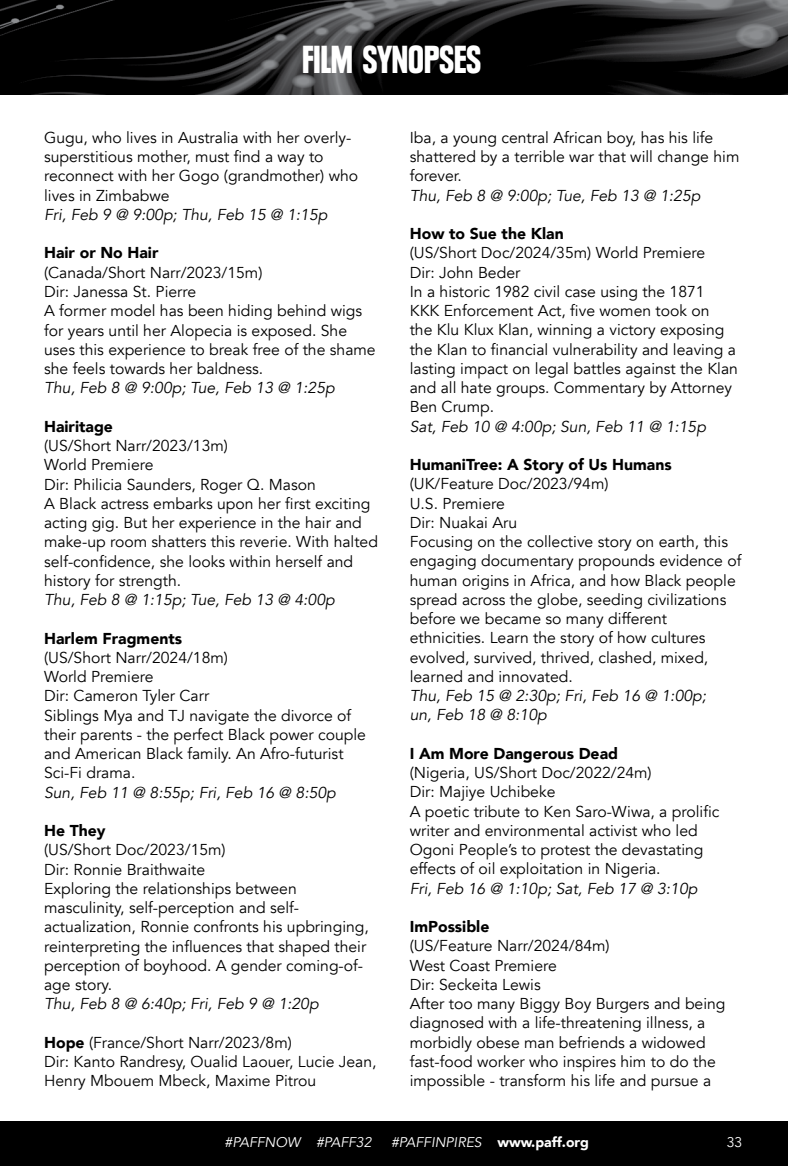
<style>
.page{position:relative;width:788px;height:1166px;background:#fff}
.page>*{position:absolute;margin:0;border:0;box-sizing:border-box;transform-origin:0 0}
.t1{font:900 condensed 38.5px "Plak";letter-spacing:-.01em;color:#fff}
.t2{font:15.75px/19.2px "Avenir";color:#000}
.t3{font:italic 15.75px/19.2px "Avenir";color:#000}
.t4{font:900 15.75px "Avenir";color:#000}
.t5{font:italic 14px "Avenir";color:#fff}
.t6{font:14px "Avenir";color:#fff}
.s1{font-weight:900}
.s2{font-weight:900;font-style:normal}
</style>
<div class="page">
<div style="left:0;top:1121px;width:788px;height:45px;background:#000"></div>
<img style="left:0;top:0;width:788px;height:94px">
<h1 class="t1" style="left:302px;top:37px;width:180px">FILM SYNOPSES</h1>
<p class="t2" style="left:44px;top:128px;width:315px">Gugu, who lives in Australia with her overly&shy;superstitious mother, must find a way to reconnect with her Gogo (grandmother) who lives in Zimbabwe</p>
<p class="t3" style="left:44px;top:205px;width:285px">Fri, Feb 9 @ 9:00p; Thu, Feb 15 @ 1:15p</p>
<p class="t4" style="left:44px;top:239px;width:116px">Hair or No Hair</p>
<p class="t2" style="left:44px;top:263px;width:333px">(Canada/Short Narr/2023/15m)<br>Dir: Janessa St. Pierre<br>A former model has been hiding behind wigs for years until her Alopecia is exposed. She uses this experience to break free of the shame she feels towards her baldness.</p>
<p class="t3" style="left:44px;top:378px;width:292px">Thu, Feb 8 @ 9:00p; Tue, Feb 13 @ 1:25p</p>
<p class="t4" style="left:44px;top:413px;width:70px">Hairitage</p>
<p class="t2" style="left:44px;top:436px;width:335px">(US/Short Narr/2023/13m)<br>World Premiere<br>Dir: Philicia Saunders, Roger Q. Mason<br>A Black actress embarks upon her first exciting acting gig. But her experience in the hair and make-up room shatters this reverie. With halted self-confidence, she looks within herself and history for strength.</p>
<p class="t3" style="left:44px;top:590px;width:292px">Thu, Feb 8 @ 1:15p; Tue, Feb 13 @ 4:00p</p>
<p class="t4" style="left:44px;top:624px;width:139px">Harlem Fragments</p>
<p class="t2" style="left:44px;top:648px;width:323px">(US/Short Narr/2024/18m)<br>World Premiere<br>Dir: Cameron Tyler Carr<br>Siblings Mya and TJ navigate the divorce of their parents - the perfect Black power couple and American Black family. An Afro-futurist<br>Sci-Fi drama.</p>
<p class="t3" style="left:44px;top:783px;width:293px">Sun, Feb 11 @ 8:55p; Fri, Feb 16 @ 8:50p</p>
<p class="t4" style="left:44px;top:817px;width:63px">He They</p>
<p class="t2" style="left:44px;top:840px;width:326px">(US/Short Doc/2023/15m)<br>Dir: Ronnie Braithwaite<br>Exploring the relationships between masculinity, self-perception and self&shy;actualization, Ronnie confronts his upbringing, reinterpreting the influences that shaped their perception of boyhood. A gender coming-of&shy;age story.</p>
<p class="t3" style="left:44px;top:994px;width:276px">Thu, Feb 8 @ 6:40p; Fri, Feb 9 @ 1:20p</p>
<p class="t2" style="left:44px;top:1033px;width:334px"><span class="s1">Hope</span> (France/Short Narr/2023/8m)<br>Dir: Kanto Randresy, Oualid Laouer, Lucie Jean,<br>Henry Mbouem Mbeck, Maxime Pitrou</p>
<p class="t2" style="left:410px;top:128px;width:331px">Iba, a young central African boy, has his life shattered by a terrible war that will change him forever.</p>
<p class="t3" style="left:410px;top:186px;width:292px">Thu, Feb 8 @ 9:00p; Tue, Feb 13 @ 1:25p</p>
<p class="t4" style="left:410px;top:220px;width:155px">How to Sue the Klan</p>
<p class="t2" style="left:410px;top:243px;width:330px">(US/Short Doc/2024/35m) World Premiere<br>Dir: John Beder<br>In a historic 1982 civil case using the 1871<br>KKK Enforcement Act, five women took on<br>the Klu Klux Klan, winning a victory exposing the Klan to financial vulnerability and leaving a lasting impact on legal battles against the Klan and all hate groups. Commentary by Attorney Ben Crump.</p>
<p class="t3" style="left:410px;top:417px;width:298px">Sat, Feb 10 @ 4:00p; Sun, Feb 11 @ 1:15p</p>
<p class="t4" style="left:410px;top:451px;width:263px">HumaniTree: A Story of Us Humans</p>
<p class="t2" style="left:410px;top:474px;width:333px">(UK/Feature Doc/2023/94m)<br>U.S. Premiere<br>Dir: Nuakai Aru<br>Focusing on the collective story on earth, this engaging documentary propounds evidence of human origins in Africa, and how Black people spread across the globe, seeding civilizations before we became so many different ethnicities. Learn the story of how cultures evolved, survived, thrived, clashed, mixed, learned and innovated.</p>
<p class="t3" style="left:410px;top:686px;width:298px">Thu, Feb 15 @ 2:30p; Fri, Feb 16 @ 1:00p; un, Feb 18 @ 8:10p</p>
<p class="t4" style="left:410px;top:740px;width:210px">I Am More Dangerous Dead</p>
<p class="t2" style="left:410px;top:763px;width:311px">(Nigeria, US/Short Doc/2022/24m)<br>Dir: Majiye Uchibeke<br>A poetic tribute to Ken Saro-Wiwa, a prolific writer and environmental activist who led Ogoni People’s to protest the devastating effects of oil exploitation in Nigeria.</p>
<p class="t3" style="left:410px;top:879px;width:289px">Fri, Feb 16 @ 1:10p; Sat, Feb 17 @ 3:10p</p>
<p class="t4" style="left:410px;top:913px;width:81px">ImPossible</p>
<p class="t2" style="left:410px;top:936px;width:317px">(US/Feature Narr/2024/84m)<br>West Coast Premiere<br>Dir: Seckeita Lewis<br>After too many Biggy Boy Burgers and being diagnosed with a life-threatening illness, a morbidly obese man befriends a widowed fast-food worker who inspires him to do the impossible - transform his life and pursue a</p>
<p class="t5" style="left:225px;top:1133px;width:148px">#PAFFNOW #PAFF32</p>
<p class="t5" style="left:391px;top:1133px;width:199px">#PAFFINPIRES <span class="s2">www.paff.org</span></p>
<p class="t6" style="left:726px;top:1133px;width:17px">33</p>
</div>
